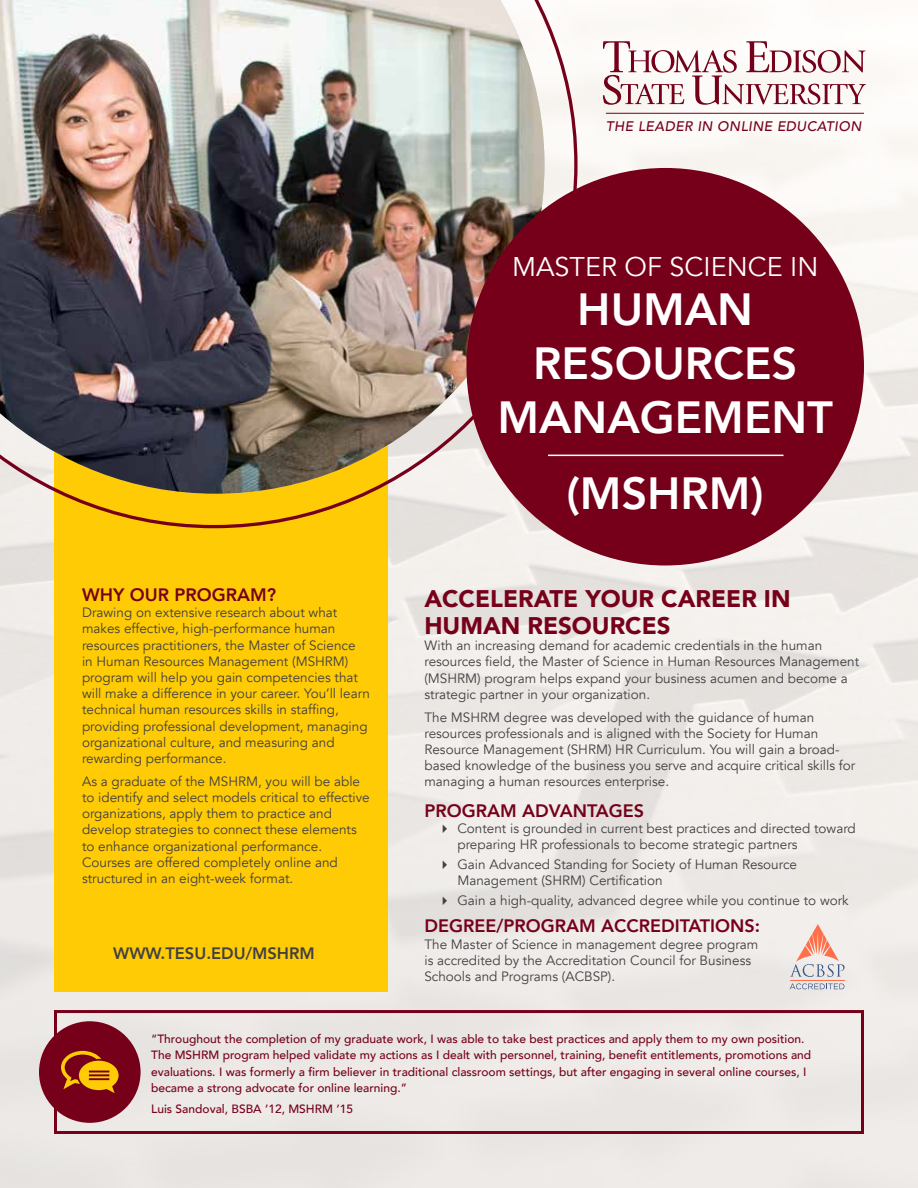
<style>
.page{position:relative;width:918px;height:1188px;background:#fff}
.page>*{position:absolute;margin:0;border:0;box-sizing:border-box;transform-origin:0 0}
.t1{font:800 45px/54px "Avenir";color:#fff;text-align:center}
.t2{font:27px "Avenir";color:#fff}
.t3{font:900 24px/27px "Avenir";color:#76001a}
.t4{font:800 18px "Avenir";color:#76001a}
.t5{font:800 16.5px "Avenir";color:#414042}
.t6{font:italic 500 13.8px "Avenir";letter-spacing:.03em;color:#76001a}
.t7{font:13.5px/16.2px "Avenir";color:#414042}
.t8{font:500 12px/16.5px "Avenir";color:#76001a}
</style>
<div class="page">
<img style="left:0;top:8px;width:918px;height:1180px">
<div style="left:54px;top:1010px;width:810px;height:124px;border:3px solid #76001a"></div>
<div style="left:54px;top:421px;width:334px;height:571px;background:#ffcb05"></div>
<svg style="left:0;top:8px;width:578px;height:520px"></svg>
<img style="left:0;top:0;width:544px;height:494px">
<svg style="left:603px;top:41px;width:263px;height:64px"></svg>
<div style="left:466px;top:168px;width:398px;height:398px;background:#76001a;border-radius:50%"></div>
<hr style="left:548px;top:455px;width:235px;height:1px;background:#fff">
<div style="left:39px;top:1021px;width:102px;height:102px;background:#76001a;border-radius:50%"></div>
<svg style="left:61px;top:1051px;width:58px;height:42px"></svg>
<hr style="left:606px;top:113px;width:258px;height:1px;background:#76001a">
<svg style="left:790px;top:983px;width:54px;height:6px"></svg>
<hr style="left:790px;top:980px;width:54px;height:1px;background:#ff6f49">
<svg style="left:790px;top:924px;width:55px;height:53px;background:#e9d0c9"></svg>
<p class="t6" style="left:606px;top:118px;width:257px">THE LEADER IN ONLINE EDUCATION</p>
<h2 class="t2" style="left:512px;top:250px;width:308px">MASTER OF SCIENCE IN</h2>
<h1 class="t1" style="left:497px;top:282px;width:337px">HUMAN<br>RESOURCES<br>MANAGEMENT</h1>
<h3 class="t4" style="left:82px;top:581px;width:196px">WHY OUR PROGRAM?</h3>
<p class="t7" style="left:82px;top:605px;width:289px">Drawing on extensive research about what makes effective, high-performance human resources practitioners, the Master of Science<br>in Human Resources Management (MSHRM) program will help you gain competencies that will make a difference in your career. You’ll learn technical human resources skills in staffing, providing professional development, managing organizational culture, and measuring and rewarding performance.</p>
<p class="t7" style="left:82px;top:773px;width:289px">As a graduate of the MSHRM, you will be able to identify and select models critical to effective organizations, apply them to practice and develop strategies to connect these elements to enhance organizational performance.<br>Courses are offered completely online and structured in an eight-week format.</p>
<p class="t5" style="left:113px;top:940px;width:203px">WWW.TESU.EDU/MSHRM</p>
<h1 class="t1" style="left:566px;top:466px;width:199px">(MSHRM)</h1>
<h3 class="t3" style="left:424px;top:584px;width:368px">ACCELERATE YOUR CAREER IN<br>HUMAN RESOURCES</h3>
<p class="t7" style="left:424px;top:638px;width:436px">With an increasing demand for academic credentials in the human resources field, the Master of Science in Human Resources Management (MSHRM) program helps expand your business acumen and become a strategic partner in your organization.</p>
<p class="t7" style="left:424px;top:709px;width:433px">The MSHRM degree was developed with the guidance of human resources professionals and is aligned with the Society for Human Resource Management (SHRM) HR Curriculum. You will gain a broad&shy;based knowledge of the business you serve and acquire critical skills for managing a human resources enterprise.</p>
<h3 class="t4" style="left:424px;top:797px;width:221px">PROGRAM ADVANTAGES</h3>
<p class="t7" style="left:457px;top:821px;width:400px;text-indent:-19px">✔ Content is grounded in current best practices and directed toward preparing HR professionals to become strategic partners</p>
<p class="t7" style="left:457px;top:857px;width:341px;text-indent:-19px">✔ Gain Advanced Standing for Society of Human Resource<br>Management (SHRM) Certification</p>
<p class="t7" style="left:438px;top:892px;width:412px">✔ Gain a high-quality, advanced degree while you continue to work</p>
<h3 class="t4" style="left:424px;top:912px;width:337px">DEGREE/PROGRAM ACCREDITATIONS:</h3>
<p class="t7" style="left:424px;top:936px;width:336px">The Master of Science in management degree program is accredited by the Accreditation Council for Business<br>Schools and Programs (ACBSP).</p>
<p class="t8" style="left:151px;top:1030px;width:662px">“Throughout the completion of my graduate work, I was able to take best practices and apply them to my own position.<br>The MSHRM program helped validate my actions as I dealt with personnel, training, benefit entitlements, promotions and evaluations. I was formerly a firm believer in traditional classroom settings, but after engaging in several online courses, I became a strong advocate for online learning.”</p>
<p class="t8" style="left:151px;top:1100px;width:203px">Luis Sandoval, BSBA ’12, MSHRM ’15</p>
</div>
